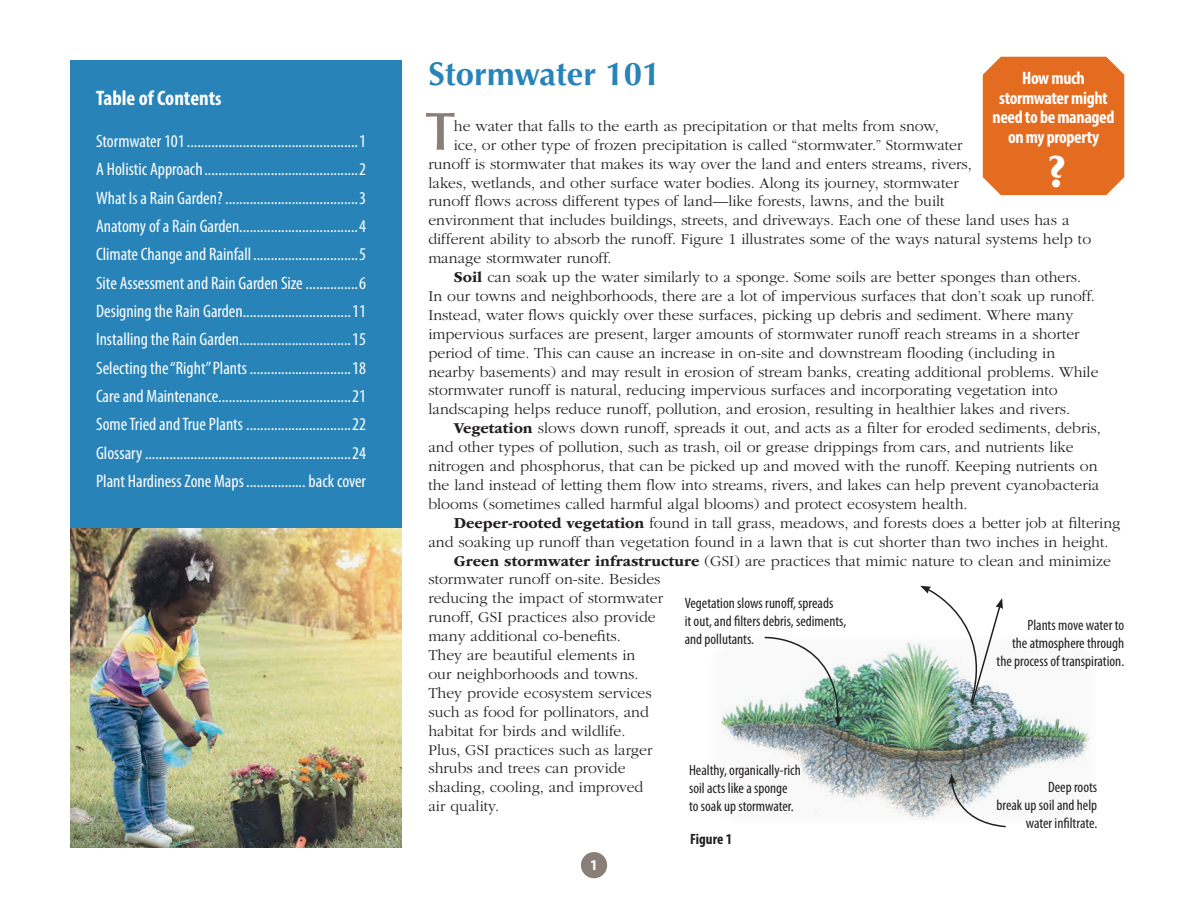
<style>
.page{position:relative;width:1188px;height:918px;background:#fff}
.page>*{position:absolute;margin:0;border:0;box-sizing:border-box;transform-origin:0 0}
.Initial_Cap{font:600 54px "Optima LT Std";color:#897f78}
.Main_Body_Text{font:900 45px "Optima LT Std";color:#fff}
.A-level_heading{font:700 33px "Optima LT Std";color:#2884b8}
.Sidebar_Heading{font:700 condensed 21px "Myriad Pro";color:#fff}
.Sans_Sidebar{font:condensed 18px "Myriad Pro";color:#fff}
.Sidebar_Heading-2{font:700 condensed 18px/19.5px "Myriad Pro";letter-spacing:-.02em;color:#fff;text-align:center}
.Main_Body_Text-2{font:300 15.75px "ITC Garamond Std";color:#231f20}
.Figure_Caption{font:condensed 15px/18px "Myriad Pro";color:#231f20}
.Figure_Caption-2{font:700 condensed 15px "Myriad Pro";color:#231f20}
.t1{font:700 15px "Myriad Pro";color:#fff}
.s1{font-size:19.5px}
.s2{font-weight:700}
</style>
<div class="page">
<div style="left:581px;top:852px;width:26px;height:26px;background:#897f78;border-radius:50%"></div>
<div style="left:70px;top:61px;width:331px;height:776px;background:#2884b8"></div>
<div style="left:983px;top:57px;width:141px;height:138px;background:#e46c20"></div>
<img style="left:70px;top:529px;width:331px;height:319px">
<img style="left:721px;top:641px;width:370px;height:179px">
<img style="left:763px;top:636px;width:79px;height:91px">
<svg style="left:948px;top:774px;width:59px;height:54px"></svg>
<img style="left:920px;top:586px;width:83px;height:120px">
<p class="Sidebar_Heading" style="left:96px;top:85px;width:127px">Table of Content<span class="s1">s</span></p>
<p class="Sans_Sidebar" style="left:96px;top:131px;width:272px">Stormwater 101.................................................1</p>
<p class="Sans_Sidebar" style="left:96px;top:160px;width:271px">A Holistic Approach............................................2</p>
<p class="Sans_Sidebar" style="left:96px;top:188px;width:271px">What Is a Rain Garden?......................................3</p>
<p class="Sans_Sidebar" style="left:96px;top:216px;width:271px">Anatomy of a Rain Garden..................................4</p>
<p class="Sans_Sidebar" style="left:96px;top:245px;width:271px">Climate Change and Rainfall..............................5</p>
<p class="Sans_Sidebar" style="left:96px;top:273px;width:271px">Site Assessment and Rain Garden Size ...............6</p>
<p class="Sans_Sidebar" style="left:96px;top:301px;width:271px">Designing the Rain Garden...............................11</p>
<p class="Sans_Sidebar" style="left:96px;top:330px;width:271px">Installing the Rain Garden................................15</p>
<p class="Sans_Sidebar" style="left:96px;top:358px;width:271px">Selecting the “Right” Plants .............................18</p>
<p class="Sans_Sidebar" style="left:96px;top:386px;width:271px">Care and Maintenance......................................21</p>
<p class="Sans_Sidebar" style="left:96px;top:415px;width:271px">Some Tried and True Plants ..............................22</p>
<p class="Sans_Sidebar" style="left:96px;top:443px;width:271px">Glossary...........................................................24</p>
<p class="Sans_Sidebar" style="left:96px;top:471px;width:271px">Plant Hardiness Zone Maps................. back cover</p>
<p class="A-level_heading" style="left:428px;top:55px;width:234px">Stormwater 101</p>
<p class="Main_Body_Text-2" style="left:454px;top:117px;width:487px">he water that falls to the earth as precipitation or that melts from snow,</p>
<p class="Main_Body_Text-2" style="left:454px;top:136px;width:510px">ice, or other type of frozen precipitation is called “stormwater.” Stormwater</p>
<p class="Main_Body_Text-2" style="left:428px;top:155px;width:545px">runoff is stormwater that makes its way over the land and enters streams, rivers,</p>
<p class="Main_Body_Text-2" style="left:428px;top:174px;width:532px">lakes, wetlands, and other surface water bodies. Along its journey, stormwater</p>
<p class="Main_Body_Text-2" style="left:428px;top:193px;width:518px">runoff flows across different types of land—like forests, lawns, and the built</p>
<p class="Main_Body_Text-2" style="left:428px;top:212px;width:643px">environment that includes buildings, streets, and driveways. Each one of these land uses has a</p>
<p class="Main_Body_Text-2" style="left:428px;top:231px;width:664px">different ability to absorb the runoff. Figure 1 illustrates some of the ways natural systems help to</p>
<p class="Main_Body_Text-2" style="left:428px;top:250px;width:185px">manage stormwater runoff.</p>
<p class="Main_Body_Text-2" style="left:454px;top:269px;width:629px"><span class="s2">Soil</span> can soak up the water similarly to a sponge. Some soils are better sponges than others.</p>
<p class="Main_Body_Text-2" style="left:428px;top:288px;width:668px">In our towns and neighborhoods, there are a lot of impervious surfaces that don’t soak up runoff.</p>
<p class="Main_Body_Text-2" style="left:428px;top:306px;width:646px">Instead, water flows quickly over these surfaces, picking up debris and sediment. Where many</p>
<p class="Main_Body_Text-2" style="left:428px;top:325px;width:653px">impervious surfaces are present, larger amounts of stormwater runoff reach streams in a shorter</p>
<p class="Main_Body_Text-2" style="left:428px;top:344px;width:628px">period of time. This can cause an increase in on-site and downstream flooding (including in</p>
<p class="Main_Body_Text-2" style="left:428px;top:363px;width:672px">nearby basements) and may result in erosion of stream banks, creating additional problems. While</p>
<p class="Main_Body_Text-2" style="left:428px;top:382px;width:631px">stormwater runoff is natural, reducing impervious surfaces and incorporating vegetation into</p>
<p class="Main_Body_Text-2" style="left:428px;top:401px;width:643px">landscaping helps reduce runoff, pollution, and erosion, resulting in healthier lakes and rivers.</p>
<p class="Main_Body_Text-2" style="left:454px;top:420px;width:648px"><span class="s2">Vegetation</span> slows down runoff, spreads it out, and acts as a filter for eroded sediments, debris,</p>
<p class="Main_Body_Text-2" style="left:428px;top:439px;width:647px">and other types of pollution, such as trash, oil or grease drippings from cars, and nutrients like</p>
<p class="Main_Body_Text-2" style="left:428px;top:458px;width:671px">nitrogen and phosphorus, that can be picked up and moved with the runoff. Keeping nutrients on</p>
<p class="Main_Body_Text-2" style="left:428px;top:477px;width:673px">the land instead of letting them flow into streams, rivers, and lakes can help prevent cyanobacteria</p>
<p class="Main_Body_Text-2" style="left:428px;top:495px;width:541px">blooms (sometimes called harmful algal blooms) and protect ecosystem health.</p>
<p class="Main_Body_Text-2" style="left:454px;top:514px;width:668px"><span class="s2">Deeper-rooted vegetation</span> found in tall grass, meadows, and forests does a better job at filtering</p>
<p class="Main_Body_Text-2" style="left:428px;top:533px;width:682px">and soaking up runoff than vegetation found in a lawn that is cut shorter than two inches in height.</p>
<p class="Main_Body_Text-2" style="left:454px;top:552px;width:659px"><span class="s2">Green stormwater infrastructure</span> (GSI) are practices that mimic nature to clean and minimize</p>
<p class="Main_Body_Text-2" style="left:428px;top:571px;width:234px">stormwater runoff on-site. Besides</p>
<p class="Main_Body_Text-2" style="left:428px;top:590px;width:236px">reducing the impact of stormwater</p>
<p class="Main_Body_Text-2" style="left:428px;top:609px;width:229px">runoff, GSI practices also provide</p>
<p class="Main_Body_Text-2" style="left:428px;top:628px;width:194px">many additional co-benefits.</p>
<p class="Main_Body_Text-2" style="left:428px;top:647px;width:208px">They are beautiful elements in</p>
<p class="Main_Body_Text-2" style="left:428px;top:666px;width:212px">our neighborhoods and towns.</p>
<p class="Main_Body_Text-2" style="left:428px;top:684px;width:225px">They provide ecosystem services</p>
<p class="Main_Body_Text-2" style="left:428px;top:703px;width:222px">such as food for pollinators, and</p>
<p class="Main_Body_Text-2" style="left:428px;top:722px;width:199px">habitat for birds and wildlife.</p>
<p class="Main_Body_Text-2" style="left:428px;top:741px;width:226px">Plus, GSI practices such as larger</p>
<p class="Main_Body_Text-2" style="left:428px;top:760px;width:199px">shrubs and trees can provide</p>
<p class="Main_Body_Text-2" style="left:428px;top:779px;width:217px">shading, cooling, and improved</p>
<p class="Main_Body_Text-2" style="left:428px;top:798px;width:72px">air quality.</p>
<p class="Sidebar_Heading-2" style="left:993px;top:68px;width:123px">How much stormwater might need to be managed on my property</p>
<p class="Main_Body_Text" style="left:1047px;top:146px;width:21px">?</p>
<p class="Initial_Cap" style="left:425px;top:100px;width:32px">T</p>
<p class="Figure_Caption" style="left:685px;top:594px;width:163px">Vegetation slows runoff, spreads<br>it out, and filters debris, sediments, and pollutants.</p>
<p class="Figure_Caption" style="left:997px;top:617px;width:129px;text-align:right">Plants move water to<br>the atmosphere through the process of transpiration.</p>
<p class="Figure_Caption" style="left:689px;top:762px;width:113px">Healthy, organically-rich soil acts like a sponge<br>to soak up stormwater.</p>
<p class="Figure_Caption" style="left:997px;top:779px;width:102px;text-align:right">Deep roots<br>break up soil and help water infiltrate.</p>
<p class="t1" style="left:590px;top:855px;width:10px">1</p>
<p class="Figure_Caption-2" style="left:690px;top:830px;width:44px">Figure 1</p>
</div>
